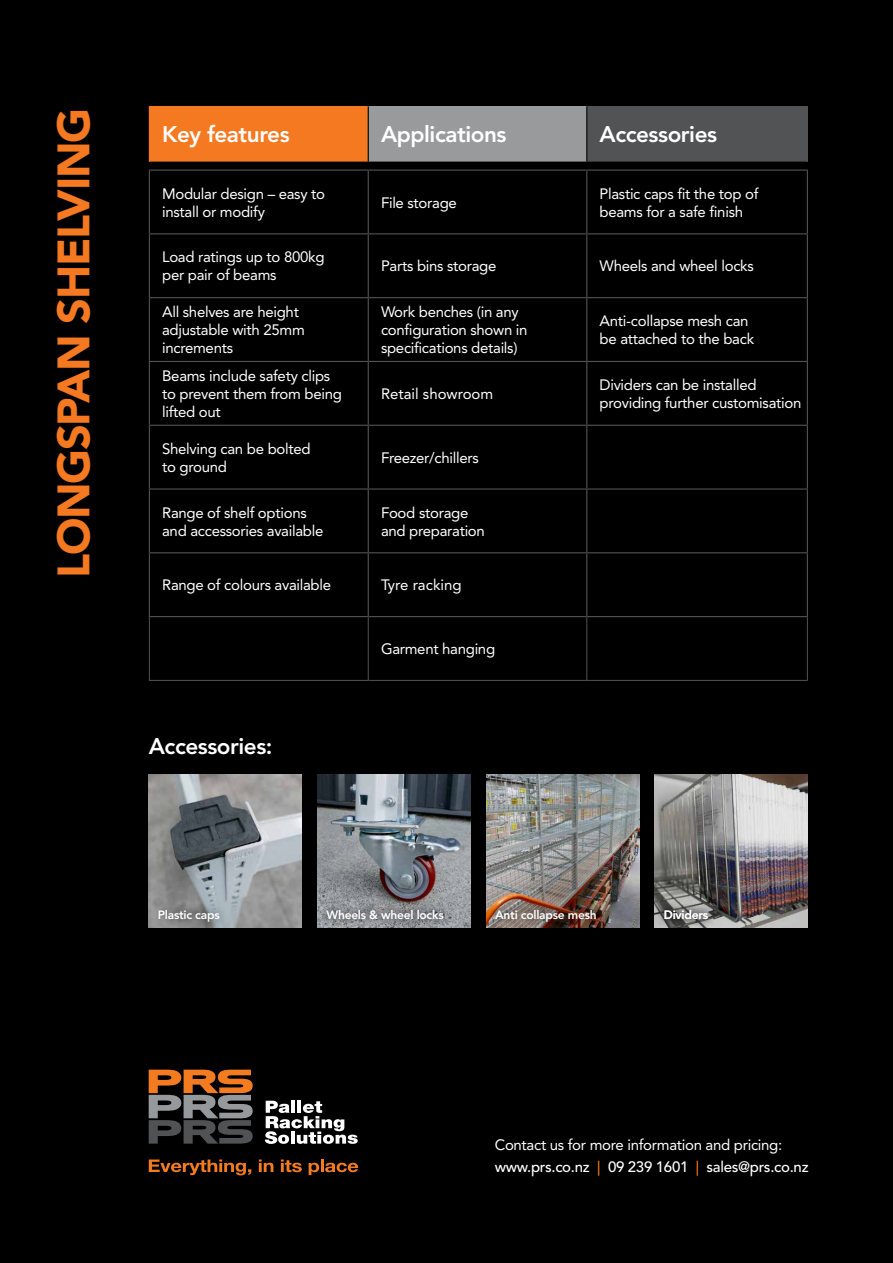
<style>
.page{position:relative;width:893px;height:1263px;background:#000}
.page>*{position:absolute;margin:0;border:0;box-sizing:border-box;transform-origin:0 0}
.t1{font:900 45px "Avenir";letter-spacing:-.03em;color:#f47920}
.t2{font:800 22.5px "Avenir";letter-spacing:-.02em;color:#fff}
.t3{font:15px/18px "Avenir";letter-spacing:-.02em;color:#fff}
.t4{font:15px "Avenir";color:#fff}
.t5{font:800 12px "Avenir";letter-spacing:-.02em;color:#fff}
.s1{font-weight:500}
.s2{font-weight:500;color:#f47920}
</style>
<div class="page">
<img style="left:149px;top:774px;width:153px;height:153px">
<img style="left:317px;top:774px;width:154px;height:153px">
<img style="left:486px;top:774px;width:153px;height:153px">
<img style="left:655px;top:774px;width:153px;height:153px">
<svg style="left:265px;top:1101px;width:93px;height:43px"></svg>
<svg style="left:149px;top:1069px;width:104px;height:74px"></svg>
<svg style="left:149px;top:1159px;width:102px;height:16px"></svg>
<svg style="left:259px;top:1159px;width:14px;height:13px"></svg>
<svg style="left:281px;top:1159px;width:21px;height:13px"></svg>
<svg style="left:309px;top:1159px;width:49px;height:16px"></svg>
<div style="left:149px;top:106px;width:219px;height:56px;background:#f47920"></div>
<div style="left:368px;top:106px;width:219px;height:56px;background:#989a9c"></div>
<div style="left:587px;top:106px;width:220px;height:56px;background:#525355"></div>
<svg style="left:149px;top:169px;width:658px;height:1px"></svg>
<hr style="left:149px;top:617px;width:1px;height:63px;background:#525355">
<hr style="left:368px;top:617px;width:1px;height:63px;background:#525355">
<hr style="left:586px;top:617px;width:1px;height:63px;background:#525355">
<hr style="left:807px;top:617px;width:1px;height:63px;background:#525355">
<hr style="left:149px;top:680px;width:219px;height:1px;background:#525355">
<hr style="left:368px;top:680px;width:219px;height:1px;background:#525355">
<hr style="left:587px;top:680px;width:221px;height:1px;background:#525355">
<hr style="left:149px;top:170px;width:219px;height:1px;background:#525355">
<hr style="left:149px;top:171px;width:1px;height:62px;background:#525355">
<hr style="left:368px;top:170px;width:219px;height:1px;background:#525355">
<hr style="left:368px;top:171px;width:1px;height:62px;background:#525355">
<hr style="left:587px;top:170px;width:221px;height:1px;background:#525355">
<hr style="left:586px;top:171px;width:1px;height:62px;background:#525355">
<hr style="left:807px;top:171px;width:1px;height:62px;background:#525355">
<hr style="left:149px;top:233px;width:219px;height:1px;background:#525355">
<hr style="left:149px;top:234px;width:1px;height:63px;background:#525355">
<hr style="left:368px;top:233px;width:219px;height:1px;background:#525355">
<hr style="left:368px;top:234px;width:1px;height:63px;background:#525355">
<hr style="left:587px;top:233px;width:221px;height:1px;background:#525355">
<hr style="left:586px;top:234px;width:1px;height:63px;background:#525355">
<hr style="left:807px;top:234px;width:1px;height:63px;background:#525355">
<hr style="left:149px;top:297px;width:219px;height:1px;background:#525355">
<hr style="left:149px;top:298px;width:1px;height:63px;background:#525355">
<hr style="left:368px;top:297px;width:219px;height:1px;background:#525355">
<hr style="left:368px;top:298px;width:1px;height:63px;background:#525355">
<hr style="left:587px;top:297px;width:221px;height:1px;background:#525355">
<hr style="left:586px;top:298px;width:1px;height:63px;background:#525355">
<hr style="left:807px;top:298px;width:1px;height:63px;background:#525355">
<hr style="left:149px;top:361px;width:219px;height:1px;background:#525355">
<hr style="left:149px;top:362px;width:1px;height:63px;background:#525355">
<hr style="left:368px;top:361px;width:219px;height:1px;background:#525355">
<hr style="left:368px;top:362px;width:1px;height:63px;background:#525355">
<hr style="left:587px;top:361px;width:221px;height:1px;background:#525355">
<hr style="left:586px;top:362px;width:1px;height:63px;background:#525355">
<hr style="left:807px;top:362px;width:1px;height:63px;background:#525355">
<hr style="left:149px;top:425px;width:219px;height:1px;background:#525355">
<hr style="left:149px;top:426px;width:1px;height:62px;background:#525355">
<hr style="left:368px;top:425px;width:219px;height:1px;background:#525355">
<hr style="left:368px;top:426px;width:1px;height:62px;background:#525355">
<hr style="left:587px;top:425px;width:221px;height:1px;background:#525355">
<hr style="left:586px;top:426px;width:1px;height:62px;background:#525355">
<hr style="left:807px;top:426px;width:1px;height:62px;background:#525355">
<hr style="left:149px;top:488px;width:219px;height:2px;background:#525355">
<hr style="left:149px;top:490px;width:1px;height:62px;background:#525355">
<hr style="left:368px;top:488px;width:219px;height:2px;background:#525355">
<hr style="left:368px;top:490px;width:1px;height:62px;background:#525355">
<hr style="left:587px;top:488px;width:221px;height:2px;background:#525355">
<hr style="left:586px;top:490px;width:1px;height:62px;background:#525355">
<hr style="left:807px;top:490px;width:1px;height:62px;background:#525355">
<hr style="left:149px;top:552px;width:219px;height:1px;background:#525355">
<hr style="left:149px;top:553px;width:1px;height:63px;background:#525355">
<hr style="left:368px;top:552px;width:219px;height:1px;background:#525355">
<hr style="left:368px;top:553px;width:1px;height:63px;background:#525355">
<hr style="left:587px;top:552px;width:221px;height:1px;background:#525355">
<hr style="left:586px;top:553px;width:1px;height:63px;background:#525355">
<hr style="left:807px;top:553px;width:1px;height:63px;background:#525355">
<hr style="left:149px;top:616px;width:219px;height:1px;background:#525355">
<hr style="left:368px;top:616px;width:219px;height:1px;background:#525355">
<hr style="left:587px;top:616px;width:221px;height:1px;background:#525355">
<hr style="left:807px;top:106px;width:1px;height:56px;background:#525355">
<hr style="left:368px;top:106px;width:1px;height:56px;background:#000">
<hr style="left:586px;top:106px;width:1px;height:56px;background:#000">
<div style="left:150px;top:901px;width:78px;height:28px;background:#000;opacity:.5"></div>
<div style="left:318px;top:901px;width:134px;height:26px;background:#000;opacity:.8"></div>
<div style="left:487px;top:901px;width:118px;height:28px;background:#000;opacity:.8"></div>
<div style="left:656px;top:901px;width:60px;height:27px;background:#000;opacity:.8"></div>
<h1 class="t1" style="left:47px;top:578px;width:472px;rotate:-90deg">LONGSPAN SHELVING</h1>
<h2 class="t2" style="left:162px;top:121px;width:129px">Key features</h2>
<h2 class="t2" style="left:381px;top:121px;width:127px">Applications</h2>
<h2 class="t2" style="left:600px;top:121px;width:119px">Accessories</h2>
<p class="t3" style="left:162px;top:185px;width:164px">Modular design – easy to install or modify</p>
<p class="t3" style="left:381px;top:194px;width:77px">File storage</p>
<p class="t3" style="left:600px;top:185px;width:160px">Plastic caps fit the top of beams for a safe finish</p>
<p class="t3" style="left:162px;top:248px;width:164px">Load ratings up to 800kg per pair of beams</p>
<p class="t3" style="left:381px;top:257px;width:117px">Parts bins storage</p>
<p class="t3" style="left:600px;top:257px;width:156px">Wheels and wheel locks</p>
<p class="t3" style="left:162px;top:303px;width:144px">All shelves are height adjustable with 25mm increments</p>
<p class="t3" style="left:381px;top:303px;width:148px">Work benches (in any configuration shown in specifications details)</p>
<p class="t3" style="left:600px;top:312px;width:156px">Anti-collapse mesh can be attached to the back</p>
<p class="t3" style="left:162px;top:367px;width:181px">Beams include safety clips to prevent them from being lifted out</p>
<p class="t4" style="left:381px;top:385px;width:114px">Retail showroom</p>
<p class="t3" style="left:600px;top:376px;width:203px">Dividers can be installed providing further customisation</p>
<p class="t3" style="left:162px;top:440px;width:150px">Shelving can be bolted to ground</p>
<p class="t3" style="left:381px;top:449px;width:99px">Freezer/chillers</p>
<p class="t3" style="left:162px;top:503px;width:163px">Range of shelf options and accessories available</p>
<p class="t3" style="left:381px;top:503px;width:105px">Food storage and preparation</p>
<p class="t3" style="left:162px;top:576px;width:170px">Range of colours available</p>
<p class="t4" style="left:381px;top:576px;width:82px">Tyre racking</p>
<h2 class="t2" style="left:149px;top:733px;width:125px">Accessories:</h2>
<p class="t3" style="left:381px;top:640px;width:116px">Garment hanging</p>
<p class="t5" style="left:158px;top:907px;width:63px">Plastic caps</p>
<p class="t5" style="left:326px;top:907px;width:119px">Wheels &amp; wheel locks</p>
<p class="t5" style="left:495px;top:907px;width:103px">Anti collapse mesh</p>
<p class="t5" style="left:664px;top:907px;width:46px">Dividers</p>
<p class="t3" style="left:495px;top:1134px;width:315px;line-height:21.6px">Contact us for more information and pricing: <span class="s1">www.prs.co.nz</span> <span class="s2">|</span> <span class="s1">09 239 1601</span> <span class="s2">|</span> <span class="s1">sales@prs.co.nz</span></p>
</div>
